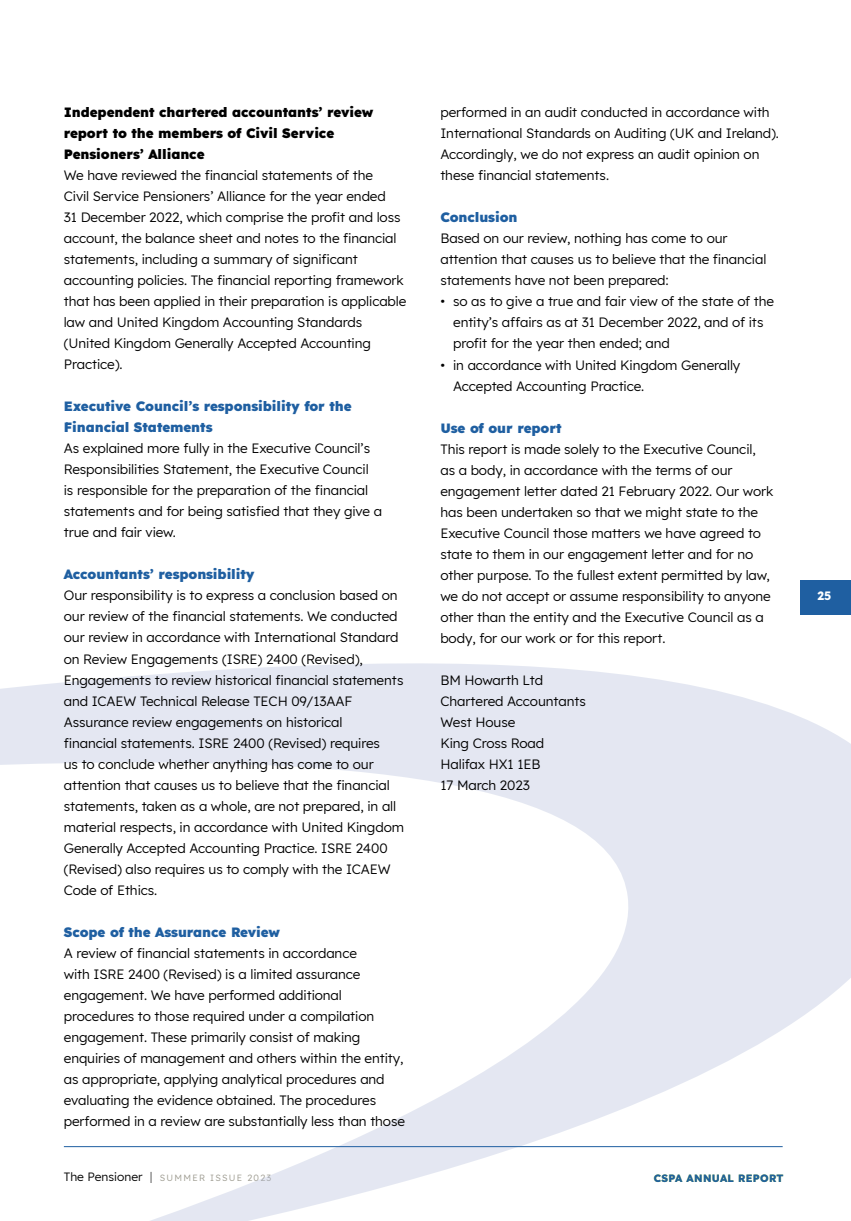
<style>
.page{position:relative;width:851px;height:1221px;background:#fff}
.page>*{position:absolute;margin:0;border:0;box-sizing:border-box;transform-origin:0 0}
.t1{font:13.5px/21px "Lexend";letter-spacing:-.005em;color:#000}
.t2{font:900 13.5px/21px "Lexend";letter-spacing:-.005em;color:#1f5fa1}
.t3{font:900 13.5px/21px "Lexend";letter-spacing:-.005em;color:#000}
.t4{font:700 12px "Lexend";color:#fff}
.t5{font:700 10.5px "Lexend";letter-spacing:.03em;color:#1f5fa1}
.t6{font:9px "Lexend";letter-spacing:.14em;color:#9c9a8f}
.s1{font-size:12px;color:#000}
.s2{font-family:"Shift";font-weight:300;font-size:12px;color:#000}
</style>
<div class="page">
<svg style="left:1px;top:663px;width:849px;height:557px"></svg>
<svg style="left:0;top:689px;width:1px;height:76px"></svg>
<div style="left:800px;top:580px;width:50px;height:34px;background:#1f5fa1"></div>
<hr style="left:64px;top:1146px;width:718px;height:1px;background:#1f5fa1">
<p class="t3" style="left:64px;top:101px;width:311px">Independent chartered accountants’ review report to the members of Civil Service<br>Pensioners’ Alliance</p>
<p class="t1" style="left:64px;top:164px;width:344px">We have reviewed the financial statements of the<br>Civil Service Pensioners’ Alliance for the year ended<br>31 December 2022, which comprise the profit and loss account, the balance sheet and notes to the financial statements, including a summary of significant accounting policies. The financial reporting framework that has been applied in their preparation is applicable law and United Kingdom Accounting Standards (United Kingdom Generally Accepted Accounting Practice).</p>
<p class="t2" style="left:64px;top:395px;width:289px">Executive Council’s responsibility for the<br>Financial Statements</p>
<p class="t1" style="left:64px;top:437px;width:320px">As explained more fully in the Executive Council’s Responsibilities Statement, the Executive Council<br>is responsible for the preparation of the financial statements and for being satisfied that they give a true and fair view.</p>
<p class="t2" style="left:64px;top:563px;width:192px">Accountants’ responsibility</p>
<p class="t1" style="left:64px;top:584px;width:342px">Our responsibility is to express a conclusion based on our review of the financial statements. We conducted our review in accordance with International Standard on Review Engagements (ISRE) 2400 (Revised), Engagements to review historical financial statements and ICAEW Technical Release TECH 09/13AAF Assurance review engagements on historical<br>financial statements. ISRE 2400 (Revised) requires<br>us to conclude whether anything has come to our attention that causes us to believe that the financial statements, taken as a whole, are not prepared, in all material respects, in accordance with United Kingdom Generally Accepted Accounting Practice. ISRE 2400 (Revised) also requires us to comply with the ICAEW Code of Ethics.</p>
<p class="t2" style="left:64px;top:920px;width:218px">Scope of the Assurance Review</p>
<p class="t1" style="left:64px;top:941px;width:343px">A review of financial statements in accordance<br>with ISRE 2400 (Revised) is a limited assurance engagement. We have performed additional procedures to those required under a compilation engagement. These primarily consist of making enquiries of management and others within the entity, as appropriate, applying analytical procedures and evaluating the evidence obtained. The procedures performed in a review are substantially less than those</p>
<p class="t1" style="left:440px;top:101px;width:340px">performed in an audit conducted in accordance with International Standards on Auditing (UK and Ireland).<br>Accordingly, we do not express an audit opinion on these financial statements.</p>
<p class="t2" style="left:440px;top:206px;width:79px">Conclusion</p>
<p class="t1" style="left:440px;top:227px;width:327px">Based on our review, nothing has come to our attention that causes us to believe that the financial statements have not been prepared:</p>
<p class="t1" style="left:453px;top:290px;width:322px;text-indent:-13px">• so as to give a true and fair view of the state of the entity’s affairs as at 31 December 2022, and of its profit for the year then ended; and</p>
<p class="t1" style="left:453px;top:353px;width:288px;text-indent:-13px">• in accordance with United Kingdom Generally<br>Accepted Accounting Practice.</p>
<p class="t2" style="left:440px;top:416px;width:123px">Use of our report</p>
<p class="t1" style="left:440px;top:437px;width:334px">This report is made solely to the Executive Council, as a body, in accordance with the terms of our engagement letter dated 21 February 2022. Our work has been undertaken so that we might state to the Executive Council those matters we have agreed to state to them in our engagement letter and for no other purpose. To the fullest extent permitted by law, we do not accept or assume responsibility to anyone other than the entity and the Executive Council as a body, for our work or for this report.</p>
<p class="t1" style="left:440px;top:668px;width:147px">BM Howarth Ltd<br>Chartered Accountants<br>West House<br>King Cross Road<br>Halifax HX1 1EB<br>17 March 2023</p>
<p class="t6" style="left:64px;top:1171px;width:209px"><span class="s1">The Pensioner</span> <span class="s2">|</span> SUMMER ISSUE 2023</p>
<p class="t5" style="left:654px;top:1169px;width:131px">CSPA ANNUAL REPORT</p>
<p class="t4" style="left:817px;top:586px;width:15px">25</p>
</div>
